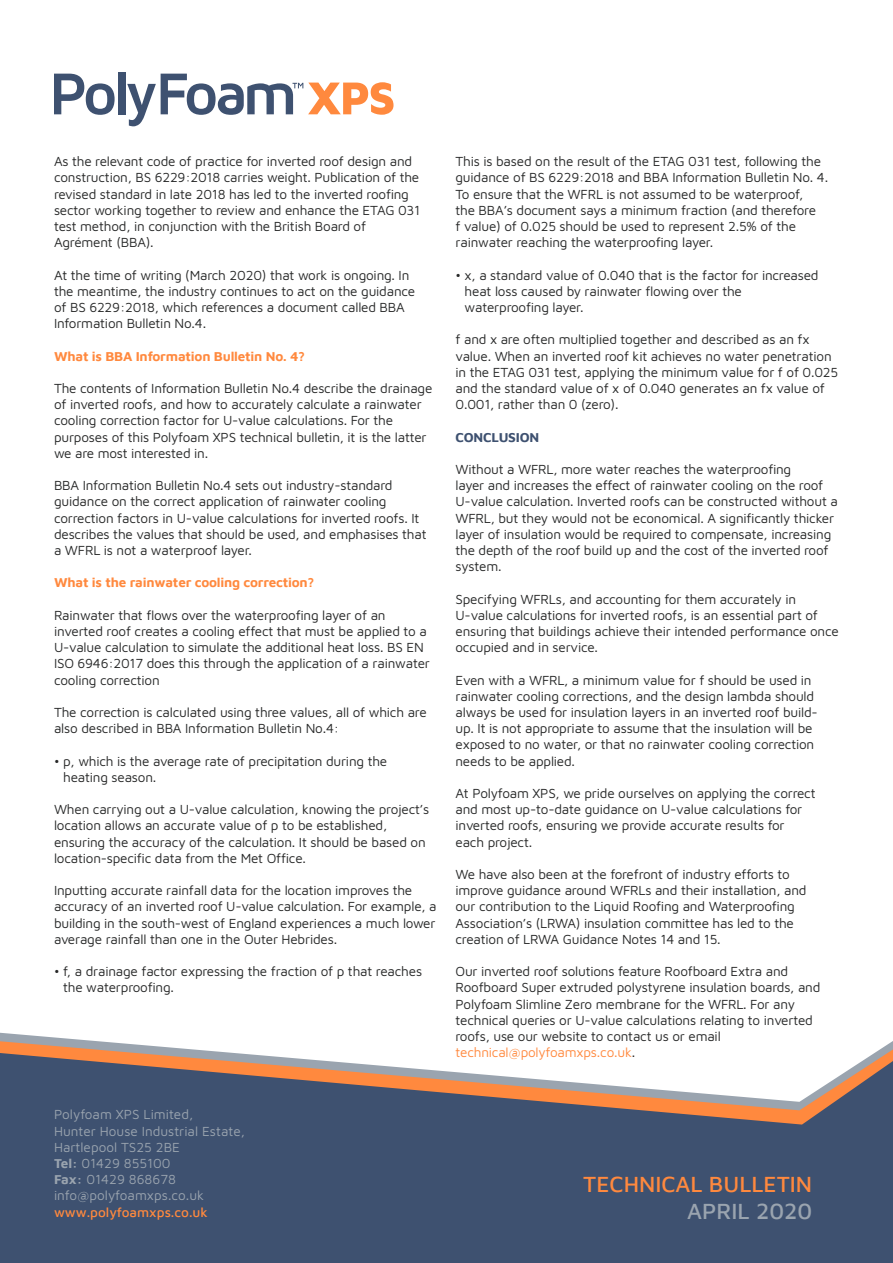
<style>
.page{position:relative;width:893px;height:1263px;background:#fff}
.page>*{position:absolute;margin:0;border:0;box-sizing:border-box;transform-origin:0 0}
.t1{font:500 22.5px "Maven Pro";color:#ff893e}
.t2{font:500 22.5px "Maven Pro";color:#9aa4af}
.t3{font:13.5px/16.2px "Maven Pro";letter-spacing:-.015em;color:#262727}
.t4{font:13.5px/16.2px "Maven Pro";color:#9aa4af}
.t5{font:700 13.5px "Maven Pro";letter-spacing:-.015em;color:#ff893e}
.t6{font:500 13.5px "Maven Pro";color:#ff893e}
.t7{font:700 13.5px "Maven Pro";letter-spacing:-.015em;color:#3e5170}
.s1{font-weight:700}
.s2{color:#ff893e}
</style>
<div class="page">
<svg style="left:0;top:1040px;width:893px;height:12px"></svg>
<svg style="left:0;top:1052px;width:893px;height:211px;background:#5c657b"></svg>
<svg style="left:54px;top:74px;width:61px;height:41px"></svg>
<div style="left:118px;top:72px;width:7px;height:42px;background:#3e5170"></div>
<svg style="left:127px;top:74px;width:266px;height:52px"></svg>
<p class="t3" style="left:54px;top:153px;width:368px">As the relevant code of practice for inverted roof design and construction, BS 6229:2018 carries weight. Publication of the revised standard in late 2018 has led to the inverted roofing sector working together to review and enhance the ETAG 031 test method, in conjunction with the British Board of Agrément (BBA).</p>
<p class="t3" style="left:54px;top:266px;width:363px">At the time of writing (March 2020) that work is ongoing. In the meantime, the industry continues to act on the guidance of BS 6229:2018, which references a document called BBA Information Bulletin No.4.</p>
<p class="t5" style="left:54px;top:346px;width:252px">What is BBA Information Bulletin No. 4?</p>
<p class="t3" style="left:54px;top:379px;width:380px">The contents of Information Bulletin No.4 describe the drainage of inverted roofs, and how to accurately calculate a rainwater cooling correction factor for U-value calculations. For the purposes of this Polyfoam XPS technical bulletin, it is the latter we are most interested in.</p>
<p class="t3" style="left:54px;top:477px;width:374px">BBA Information Bulletin No.4 sets out industry-standard guidance on the correct application of rainwater cooling correction factors in U-value calculations for inverted roofs. It describes the values that should be used, and emphasises that a WFRL is not a waterproof layer.</p>
<p class="t5" style="left:54px;top:573px;width:262px">What is the rainwater cooling correction?</p>
<p class="t3" style="left:54px;top:606px;width:378px">Rainwater that flows over the waterproofing layer of an inverted roof creates a cooling effect that must be applied to a U-value calculation to simulate the additional heat loss. BS EN ISO 6946:2017 does this through the application of a rainwater cooling correction</p>
<p class="t3" style="left:54px;top:703px;width:374px">The correction is calculated using three values, all of which are also described in BBA Information Bulletin No.4:</p>
<p class="t3" style="left:63px;top:752px;width:326px;text-indent:-9px">• p, which is the average rate of precipitation during the heating season.</p>
<p class="t3" style="left:54px;top:801px;width:377px">When carrying out a U-value calculation, knowing the project’s location allows an accurate value of p to be established, ensuring the accuracy of the calculation. It should be based on location-specific data from the Met Office.</p>
<p class="t3" style="left:54px;top:882px;width:384px">Inputting accurate rainfall data for the location improves the accuracy of an inverted roof U-value calculation. For example, a building in the south-west of England experiences a much lower average rainfall than one in the Outer Hebrides.</p>
<p class="t3" style="left:63px;top:963px;width:361px;text-indent:-9px">• f, a drainage factor expressing the fraction of p that reaches the waterproofing.</p>
<p class="t4" style="left:54px;top:1106px;width:193px">Polyfoam XPS Limited,<br>Hunter House Industrial Estate,<br>Hartlepool TS25 2BE<br><span class="s1">Tel:</span> 01429 855100<br><span class="s1">Fax:</span> 01429 868678 info@polyfoamxps.co.uk</p>
<p class="t6" style="left:54px;top:1202px;width:155px">www.polyfoamxps.co.uk</p>
<p class="t3" style="left:455px;top:153px;width:374px">This is based on the result of the ETAG 031 test, following the guidance of BS 6229:2018 and BBA Information Bulletin No. 4.<br>To ensure that the WFRL is not assumed to be waterproof,<br>the BBA’s document says a minimum fraction (and therefore<br>f value) of 0.025 should be used to represent 2.5% of the rainwater reaching the waterproofing layer.</p>
<p class="t3" style="left:465px;top:266px;width:356px;text-indent:-9px">• x, a standard value of 0.040 that is the factor for increased heat loss caused by rainwater flowing over the waterproofing layer.</p>
<p class="t3" style="left:455px;top:331px;width:384px">f and x are often multiplied together and described as an fx value. When an inverted roof kit achieves no water penetration in the ETAG 031 test, applying the minimum value for f of 0.025 and the standard value of x of 0.040 generates an fx value of 0.001, rather than 0 (zero).</p>
<p class="t7" style="left:455px;top:427px;width:85px">CONCLUSION</p>
<p class="t3" style="left:455px;top:460px;width:384px">Without a WFRL, more water reaches the waterproofing<br>layer and increases the effect of rainwater cooling on the roof U-value calculation. Inverted roofs can be constructed without a WFRL, but they would not be economical. A significantly thicker layer of insulation would be required to compensate, increasing the depth of the roof build up and the cost of the inverted roof system.</p>
<p class="t3" style="left:455px;top:590px;width:385px">Specifying WFRLs, and accounting for them accurately in U-value calculations for inverted roofs, is an essential part of ensuring that buildings achieve their intended performance once occupied and in service.</p>
<p class="t3" style="left:455px;top:671px;width:364px">Even with a WFRL, a minimum value for f should be used in rainwater cooling corrections, and the design lambda should always be used for insulation layers in an inverted roof build&shy;up. It is not appropriate to assume that the insulation will be exposed to no water, or that no rainwater cooling correction needs to be applied.</p>
<p class="t3" style="left:455px;top:784px;width:362px">At Polyfoam XPS, we pride ourselves on applying the correct and most up-to-date guidance on U-value calculations for inverted roofs, ensuring we provide accurate results for each project.</p>
<p class="t3" style="left:455px;top:865px;width:353px">We have also been at the forefront of industry efforts to improve guidance around WFRLs and their installation, and our contribution to the Liquid Roofing and Waterproofing Association’s (LRWA) insulation committee has led to the creation of LRWA Guidance Notes 14 and 15.</p>
<p class="t3" style="left:455px;top:963px;width:366px">Our inverted roof solutions feature Roofboard Extra and Roofboard Super extruded polystyrene insulation boards, and Polyfoam Slimline Zero membrane for the WFRL. For any technical queries or U-value calculations relating to inverted roofs, use our website to contact us or email <span class="s2">technical@polyfoamxps.co.uk</span>.</p>
<h1 class="t1" style="left:583px;top:1169px;width:230px">TECHNICAL BULLETIN</h1>
<h1 class="t2" style="left:687px;top:1196px;width:126px">APRIL 2020</h1>
</div>
